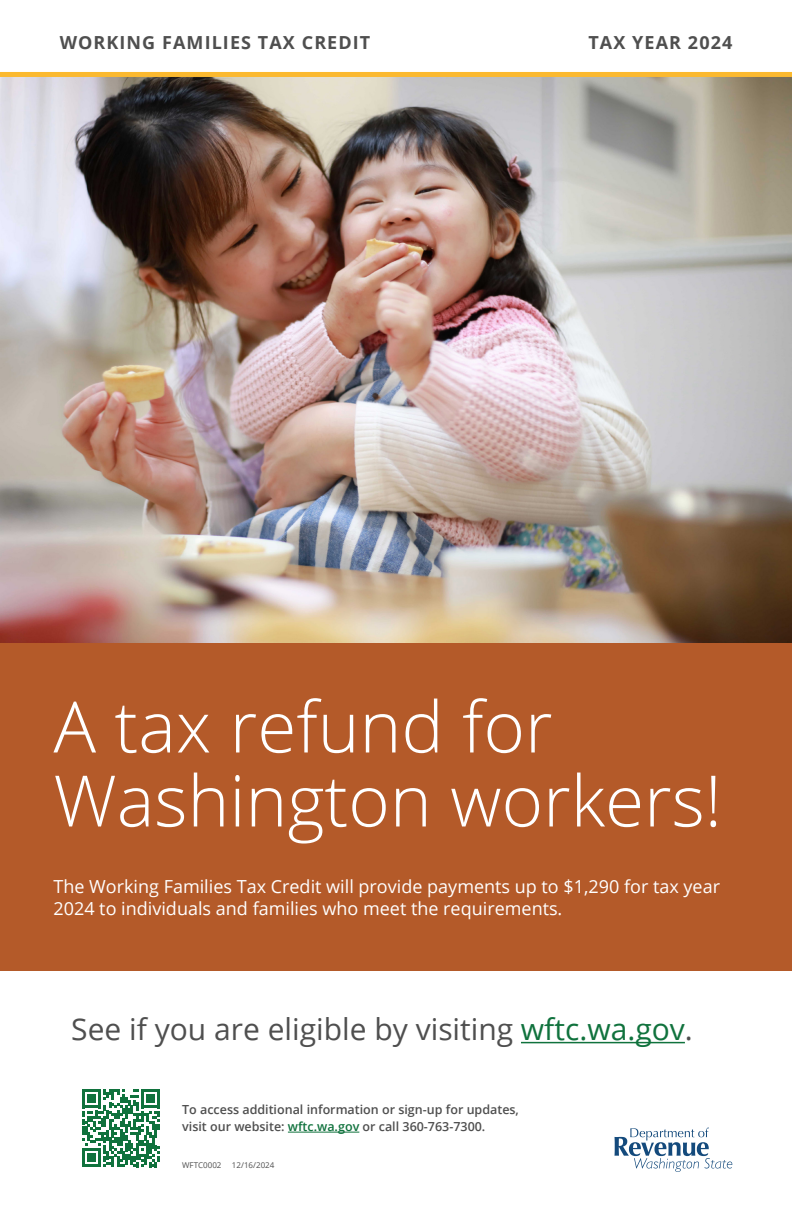
<style>
.page{position:relative;width:792px;height:1224px;background:#fff}
.page>*{position:absolute;margin:0;border:0;box-sizing:border-box;transform-origin:0 0}
.t1{font:300 71px/74px "Open Sans";color:#fff}
.t2{font:30px "Open Sans";color:#4f4f4f}
.t3{font:18px/21.6px "Open Sans";color:#fff}
.t4{font:700 18px "Open Sans";letter-spacing:.06em;color:#4f4f4f}
.t5{font:600 12.5px/17.5px "Open Sans";color:#4f4f4f}
.t6{font:8px "Open Sans";color:#4f4f4f}
.s1{color:#10723d}
</style>
<div class="page">
<svg style="left:82px;top:1089px;width:78px;height:78px"></svg>
<svg style="left:615px;top:1127px;width:117px;height:45px"></svg>
<img style="left:0;top:77px;width:792px;height:566px">
<div style="left:0;top:72px;width:792px;height:5px;background:#fbb92f"></div>
<div style="left:0;top:643px;width:792px;height:328px;background:#b45a29"></div>
<hr style="left:521px;top:1042px;width:164px;height:1px;background:#10723d">
<hr style="left:288px;top:1132px;width:71px;height:1px;background:#10723d">
<p class="t4" style="left:60px;top:30px;width:312px">WORKING FAMILIES TAX CREDIT</p>
<p class="t4" style="left:588px;top:30px;width:145px">TAX YEAR 2024</p>
<p class="t1" style="left:53px;top:688px;width:670px">A tax refund for<br>Washington workers!</p>
<p class="t3" style="left:53px;top:876px;width:668px">The Working Families Tax Credit will provide payments up to $1,290 for tax year<br>2024 to individuals and families who meet the requirements.</p>
<p class="t2" style="left:71px;top:1009px;width:623px">See if you are eligible by visiting <span class="s1">wftc.wa.gov</span>.</p>
<p class="t5" style="left:182px;top:1100px;width:338px">To access additional information or sign-up for updates, visit our website: <span class="s1">wftc.wa.gov</span> or call 360-763-7300.</p>
<p class="t6" style="left:182px;top:1160px;width:41px">WFTC0002</p>
<p class="t6" style="left:232px;top:1160px;width:44px">12/16/2024</p>
</div>
